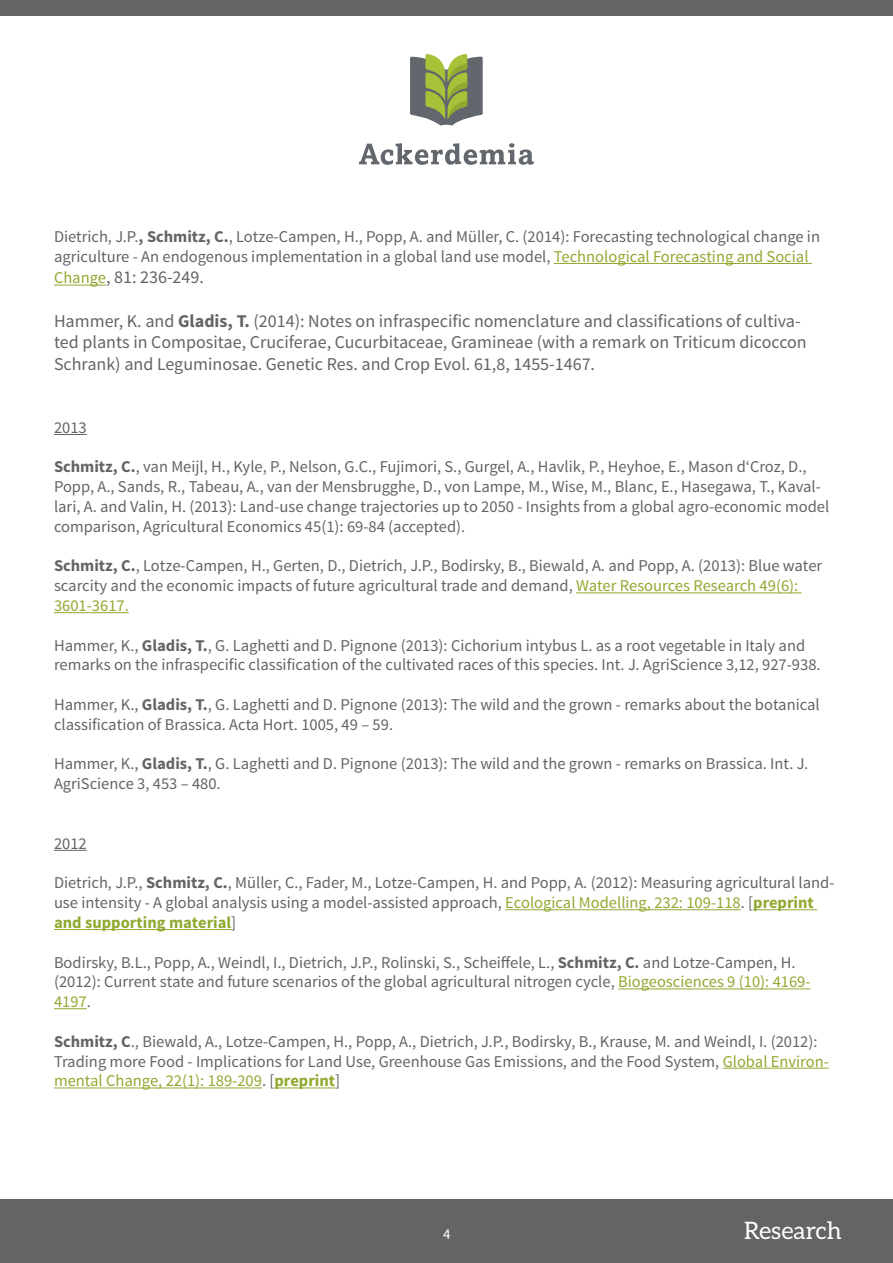
<style>
.page{position:relative;width:893px;height:1263px;background:#fff}
.page>*{position:absolute;margin:0;border:0;box-sizing:border-box;transform-origin:0 0}
.t1{font:24px "Aleo";color:#fff}
.t2{font:18px/21.6px "Source Sans Pro";color:#666366}
.t3{font:16.5px/19.8px "Source Sans Pro";color:#666366}
.t4{font:15px "Source Sans Pro";color:#fff}
.s1{font-weight:700}
.s2{color:#90a930}
.s3{font-size:16.5px;color:#90a930}
.s4{font-weight:700;color:#90a930}
</style>
<div class="page">
<div style="left:0;top:1199px;width:893px;height:64px;background:#666366"></div>
<div style="left:0;top:0;width:893px;height:16px;background:#666366"></div>
<svg style="left:359px;top:143px;width:175px;height:22px"></svg>
<svg style="left:410px;top:54px;width:73px;height:72px;background:#909b70"></svg>
<hr style="left:554px;top:263px;width:258px;height:1px;background:#90a930">
<hr style="left:54px;top:285px;width:52px;height:1px;background:#90a930">
<hr style="left:54px;top:434px;width:33px;height:1px;background:#666366">
<hr style="left:576px;top:592px;width:226px;height:1px;background:#90a930">
<hr style="left:54px;top:612px;width:75px;height:1px;background:#90a930">
<hr style="left:54px;top:850px;width:33px;height:1px;background:#666366">
<hr style="left:505px;top:909px;width:236px;height:1px;background:#90a930">
<hr style="left:753px;top:909px;width:64px;height:1px;background:#90a930">
<hr style="left:54px;top:929px;width:177px;height:1px;background:#90a930">
<hr style="left:618px;top:988px;width:193px;height:1px;background:#90a930">
<hr style="left:54px;top:1008px;width:33px;height:1px;background:#90a930">
<hr style="left:723px;top:1068px;width:106px;height:1px;background:#90a930">
<hr style="left:54px;top:1087px;width:208px;height:1px;background:#90a930">
<hr style="left:274px;top:1087px;width:61px;height:1px;background:#90a930">
<p class="t3" style="left:54px;top:227px;width:767px">Dietrich, J.P.<span class="s1">, Schmitz, C.</span>, Lotze-Campen, H., Popp, A. and Müller, C. (2014): Forecasting technological change in agriculture - An endogenous implementation in a global land use model, <span class="s2">Technological Forecasting and Social</span></p>
<p class="t2" style="left:54px;top:267px;width:151px"><span class="s3">Change</span>, 81: 236-249.</p>
<p class="t2" style="left:54px;top:310px;width:754px">Hammer, K. and <span class="s1">Gladis, T.</span> (2014): Notes on infraspecific nomenclature and classifications of cultiva&shy;ted plants in Compositae, Cruciferae, Cucurbitaceae, Gramineae (with a remark on Triticum dicoccon<br>Schrank) and Leguminosae. Genetic Res. and Crop Evol. 61,8, 1455-1467.</p>
<p class="t3" style="left:54px;top:418px;width:34px">2013</p>
<p class="t3" style="left:54px;top:457px;width:777px"><span class="s1">Schmitz, C.</span>, van Meijl, H., Kyle, P., Nelson, G.C., Fujimori, S., Gurgel, A., Havlik, P., Heyhoe, E., Mason d‘Croz, D., Popp, A., Sands, R., Tabeau, A., van der Mensbrugghe, D., von Lampe, M., Wise, M., Blanc, E., Hasegawa, T., Kaval&shy;lari, A. and Valin, H. (2013): Land-use change trajectories up to 2050 - Insights from a global agro-economic model comparison, Agricultural Economics 45(1): 69-84 (accepted).</p>
<p class="t3" style="left:54px;top:556px;width:770px"><span class="s1">Schmitz, C.</span>, Lotze-Campen, H., Gerten, D., Dietrich, J.P., Bodirsky, B., Biewald, A. and Popp, A. (2013): Blue water scarcity and the economic impacts of future agricultural trade and demand, <span class="s2">Water Resources Research 49(6):<br>3601-3617.</span></p>
<p class="t3" style="left:54px;top:635px;width:768px">Hammer, K., <span class="s1">Gladis, T.</span>, G. Laghetti and D. Pignone (2013): Cichorium intybus L. as a root vegetable in Italy and remarks on the infraspecific classification of the cultivated races of this species. Int. J. AgriScience 3,12, 927-938.</p>
<p class="t3" style="left:54px;top:695px;width:767px">Hammer, K., <span class="s1">Gladis, T.</span>, G. Laghetti and D. Pignone (2013): The wild and the grown - remarks about the botanical classification of Brassica. Acta Hort. 1005, 49 – 59.</p>
<p class="t3" style="left:54px;top:754px;width:756px">Hammer, K., <span class="s1">Gladis, T.</span>, G. Laghetti and D. Pignone (2013): The wild and the grown - remarks on Brassica. Int. J.<br>AgriScience 3, 453 – 480.</p>
<p class="t3" style="left:54px;top:833px;width:34px">2012</p>
<p class="t3" style="left:54px;top:873px;width:782px">Dietrich, J.P., <span class="s1">Schmitz, C.</span>, Müller, C., Fader, M., Lotze-Campen, H. and Popp, A. (2012): Measuring agricultural land&shy;use intensity - A global analysis using a model-assisted approach, <span class="s2">Ecological Modelling, 232: 109-118</span>. [<span class="s4">preprint and supporting material</span>]</p>
<p class="t3" style="left:54px;top:952px;width:758px">Bodirsky, B.L., Popp, A., Weindl, I., Dietrich, J.P., Rolinski, S., Scheiffele, L., <span class="s1">Schmitz, C.</span> and Lotze-Campen, H. (2012): Current state and future scenarios of the global agricultural nitrogen cycle, <span class="s2">Biogeosciences 9 (10): 4169-<br>4197</span>.</p>
<p class="t3" style="left:54px;top:1031px;width:776px"><span class="s1">Schmitz, C</span>., Biewald, A., Lotze-Campen, H., Popp, A., Dietrich, J.P., Bodirsky, B., Krause, M. and Weindl, I. (2012):<br>Trading more Food - Implications for Land Use, Greenhouse Gas Emissions, and the Food System, <span class="s2">Global Environ&shy;mental Change, 22(1): 189-209</span>. [<span class="s4">preprint</span>]</p>
<p class="t4" style="left:443px;top:1225px;width:9px">4</p>
<h1 class="t1" style="left:744px;top:1217px;width:99px">Research</h1>
</div>
